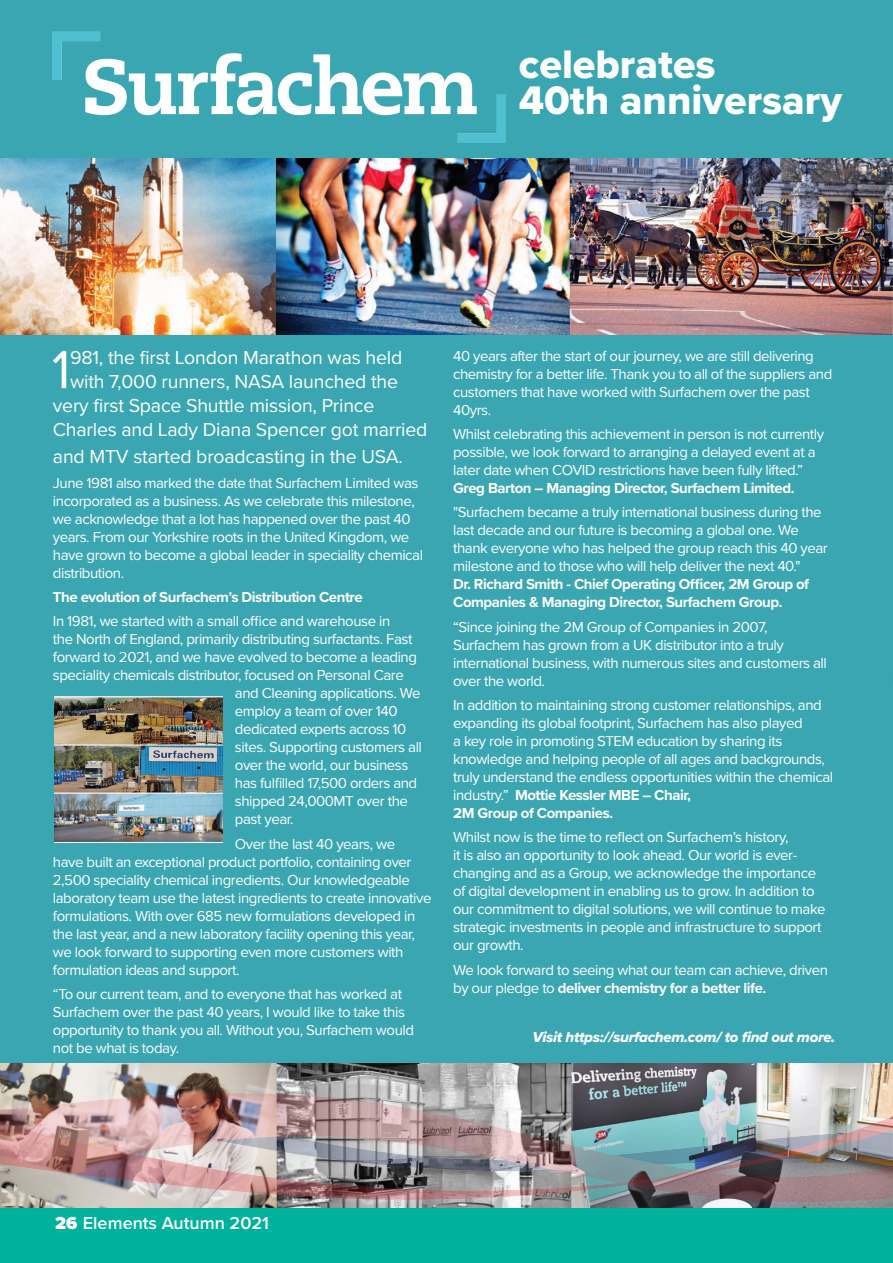
<style>
.page{position:relative;width:893px;height:1263px;background:#fff}
.page>*{position:absolute;margin:0;border:0;box-sizing:border-box;transform-origin:0 0}
.t1{font:55.5px "Proxima Nova";color:#fff}
.t2{font:41.25px/36px "Proxima Nova Extrabld";color:#fff}
.t3{font:19.5px "Proxima Nova";letter-spacing:-.01em;color:#fff}
.t4{font:600 18px "Proxima Nova";color:#fff}
.t5{font:15px/18px "Proxima Nova";letter-spacing:-.03em;color:#fff}
.t6{font:700 15px/18px "Proxima Nova";letter-spacing:-.03em;color:#fff}
.t7{font:15px "Proxima Nova Extrabld It";letter-spacing:-.02em;color:#fff}
.s1{font-weight:700}
.s2{font-weight:900}
</style>
<div class="page">
<div style="left:0;top:1208px;width:893px;height:55px;background:#00b29b"></div>
<div style="left:0;top:0;width:893px;height:1208px;background:#3aa6b1"></div>
<img style="left:0;top:158px;width:893px;height:177px">
<img style="left:54px;top:696px;width:168px;height:146px">
<img style="left:0;top:1063px;width:893px;height:20px">
<img style="left:0;top:1083px;width:893px;height:125px">
<img style="left:53px;top:32px;width:452px;height:110px">
<h2 class="t2" style="left:519px;top:46px;width:325px">celebrates<br>40th anniversary</h2>
<h1 class="t1" style="left:52px;top:328px;width:20px">1</h1>
<h3 class="t3" style="left:70px;top:343px;width:334px">981, the first London Marathon was held</h3>
<h3 class="t3" style="left:70px;top:367px;width:330px">with 7,000 runners, NASA launched the</h3>
<h3 class="t3" style="left:53px;top:391px;width:323px">very first Space Shuttle mission, Prince</h3>
<h3 class="t3" style="left:53px;top:415px;width:376px">Charles and Lady Diana Spencer got married</h3>
<h3 class="t3" style="left:53px;top:442px;width:352px">and MTV started broadcasting in the USA.</h3>
<p class="t5" style="left:53px;top:473px;width:372px">June 1981 also marked the date that Surfachem Limited was incorporated as a business. As we celebrate this milestone, we acknowledge that a lot has happened over the past 40 years. From our Yorkshire roots in the United Kingdom, we have grown to become a global leader in speciality chemical distribution.</p>
<p class="t6" style="left:53px;top:587px;width:311px">The evolution of Surfachem’s Distribution Centre</p>
<p class="t5" style="left:53px;top:612px;width:339px">In 1981, we started with a small office and warehouse in</p>
<p class="t5" style="left:53px;top:630px;width:361px">the North of England, primarily distributing surfactants. Fast</p>
<p class="t5" style="left:53px;top:648px;width:366px">forward to 2021, and we have evolved to become a leading</p>
<p class="t5" style="left:53px;top:666px;width:352px">speciality chemicals distributor, focused on Personal Care</p>
<p class="t5" style="left:235px;top:684px;width:187px">and Cleaning applications. We</p>
<p class="t5" style="left:235px;top:702px;width:164px">employ a team of over 140</p>
<p class="t5" style="left:235px;top:720px;width:173px">dedicated experts across 10</p>
<p class="t5" style="left:235px;top:738px;width:189px">sites. Supporting customers all</p>
<p class="t5" style="left:235px;top:756px;width:175px">over the world, our business</p>
<p class="t5" style="left:235px;top:774px;width:184px">has fulfilled 17,500 orders and</p>
<p class="t5" style="left:235px;top:792px;width:175px">shipped 24,000MT over the</p>
<p class="t5" style="left:235px;top:810px;width:60px">past year.</p>
<p class="t5" style="left:53px;top:834px;width:380px;text-indent:182px">Over the last 40 years, we<br>have built an exceptional product portfolio, containing over 2,500 speciality chemical ingredients. Our knowledgeable laboratory team use the latest ingredients to create innovative formulations. With over 685 new formulations developed in the last year, and a new laboratory facility opening this year, we look forward to supporting even more customers with formulation ideas and support.</p>
<p class="t5" style="left:53px;top:984px;width:363px">“To our current team, and to everyone that has worked at Surfachem over the past 40 years, I would like to take this opportunity to thank you all. Without you, Surfachem would not be what is today.</p>
<p class="t5" style="left:453px;top:346px;width:381px">40 years after the start of our journey, we are still delivering chemistry for a better life. Thank you to all of the suppliers and customers that have worked with Surfachem over the past 40yrs.</p>
<p class="t5" style="left:453px;top:424px;width:373px">Whilst celebrating this achievement in person is not currently possible, we look forward to arranging a delayed event at a later date when COVID restrictions have been fully lifted.”</p>
<p class="t6" style="left:453px;top:479px;width:343px">Greg Barton – Managing Director, Surfachem Limited.</p>
<p class="t5" style="left:453px;top:503px;width:376px">"Surfachem became a truly international business during the last decade and our future is becoming a global one. We thank everyone who has helped the group reach this 40 year milestone and to those who will help deliver the next 40."</p>
<p class="t6" style="left:453px;top:575px;width:358px">Dr. Richard Smith - Chief Operating Officer, 2M Group of<br>Companies &amp; Managing Director, Surfachem Group.</p>
<p class="t5" style="left:453px;top:617px;width:375px">“Since joining the 2M Group of Companies in 2007, Surfachem has grown from a UK distributor into a truly international business, with numerous sites and customers all over the world.</p>
<p class="t5" style="left:453px;top:695px;width:382px">In addition to maintaining strong customer relationships, and expanding its global footprint, Surfachem has also played<br>a key role in promoting STEM education by sharing its knowledge and helping people of all ages and backgrounds, truly understand the endless opportunities within the chemical industry.” <span class="s1">Mottie Kessler MBE – Chair,<br>2M Group of Companies.</span></p>
<p class="t5" style="left:453px;top:828px;width:374px">Whilst now is the time to reflect on Surfachem’s history,<br>it is also an opportunity to look ahead. Our world is ever&shy;changing and as a Group, we acknowledge the importance of digital development in enabling us to grow. In addition to our commitment to digital solutions, we will continue to make strategic investments in people and infrastructure to support our growth.</p>
<p class="t5" style="left:453px;top:960px;width:376px">We look forward to seeing what our team can achieve, driven by our pledge to <span class="s1">deliver chemistry for a better life.</span></p>
<p class="t7" style="left:532px;top:1025px;width:304px">Visit https://surfachem.com/ to find out more.</p>
<p class="t4" style="left:55px;top:1210px;width:215px"><span class="s2">26</span> Elements Autumn 2021</p>
</div>
